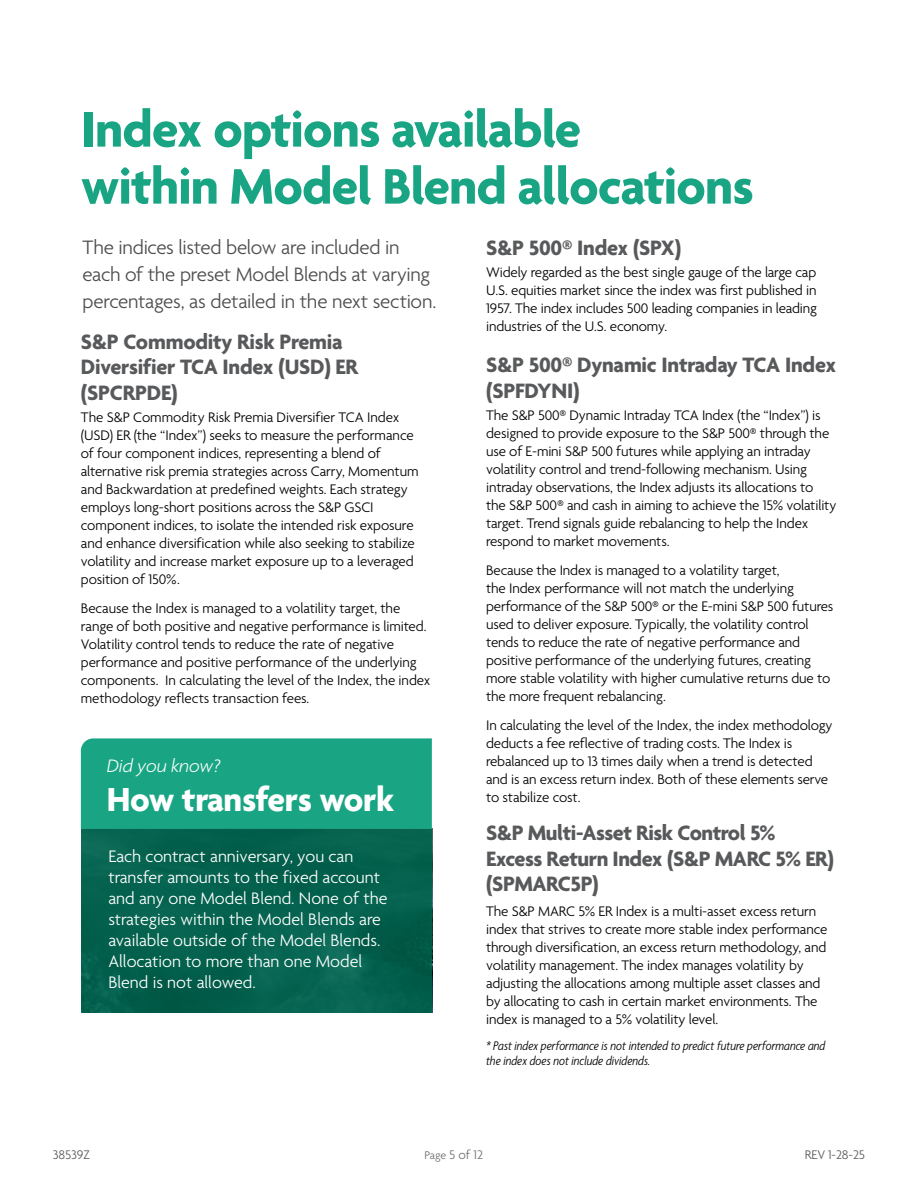
<style>
.page{position:relative;width:918px;height:1188px;background:#fff}
.page>*{position:absolute;margin:0;border:0;box-sizing:border-box;transform-origin:0 0}
.t1{font:700 54px/57px "Agenda";letter-spacing:-.015em;color:#19a583}
.t2{font:700 36px "Agenda";letter-spacing:-.01em;color:#fff}
.t3{font:700 22.5px/25.5px "Agenda";letter-spacing:-.01em;color:#58595b}
.t4{font:300 21px/27px "Agenda";letter-spacing:-.015em;color:#4d4d4f}
.t5{font:italic 300 19.5px "Agenda";letter-spacing:-.01em;color:#fff}
.t6{font:300 18px/21px "Agenda";color:#fff}
.t7{font:300 15px/18px "Agenda";letter-spacing:-.01em;color:#000}
.t8{font:italic 300 condensed 13.5px/15px "Agenda";color:#000}
.t9{font:300 13.5px "Agenda";letter-spacing:-.01em;color:#58595b}
.t10{font:300 13.5px "Agenda";color:#6d6e71}
.s1{font-size:12px}
</style>
<div class="page">
<div style="left:81px;top:829px;width:351px;height:183px;background:#00604b"></div>
<div style="left:81px;top:738px;width:351px;height:91px;background:#19a583"></div>
<h1 class="t1" style="left:81px;top:104px;width:674px">Index options available<br>within Model Blend allocations</h1>
<h3 class="t3" style="left:486px;top:236px;width:197px">S&amp;P 500® Index (SPX)</h3>
<p class="t7" style="left:486px;top:264px;width:332px;text-align:justify">Widely regarded as the best single gauge of the large cap U.S. equities market since the index was first published in 1957. The index includes 500 leading companies in leading industries of the U.S. economy.</p>
<h3 class="t3" style="left:486px;top:354px;width:352px">S&amp;P 500® Dynamic Intraday TCA Index (SPFDYNI)</h3>
<p class="t7" style="left:486px;top:407px;width:352px">The S&amp;P 500® Dynamic Intraday TCA Index (the “Index”) is designed to provide exposure to the S&amp;P 500® through the use of E-mini S&amp;P 500 futures while applying an intraday volatility control and trend-following mechanism. Using intraday observations, the Index adjusts its allocations to the S&amp;P 500® and cash in aiming to achieve the 15% volatility target. Trend signals guide rebalancing to help the Index respond to market movements.</p>
<p class="t7" style="left:486px;top:562px;width:349px">Because the Index is managed to a volatility target,<br>the Index performance will not match the underlying performance of the S&amp;P 500® or the E-mini S&amp;P 500 futures used to deliver exposure. Typically, the volatility control tends to reduce the rate of negative performance and positive performance of the underlying futures, creating more stable volatility with higher cumulative returns due to the more frequent rebalancing.</p>
<p class="t7" style="left:486px;top:717px;width:348px">In calculating the level of the Index, the index methodology deducts a fee reflective of trading costs. The Index is rebalanced up to 13 times daily when a trend is detected and is an excess return index. Both of these elements serve to stabilize cost.</p>
<h3 class="t3" style="left:486px;top:822px;width:349px">S&amp;P Multi-Asset Risk Control 5%<br>Excess Return Index (S&amp;P MARC 5% ER) (SPMARC5P)</h3>
<p class="t7" style="left:486px;top:903px;width:343px">The S&amp;P MARC 5% ER Index is a multi-asset excess return index that strives to create more stable index performance through diversification, an excess return methodology, and volatility management. The index manages volatility by adjusting the allocations among multiple asset classes and by allocating to cash in certain market environments. The index is managed to a 5% volatility level.</p>
<p class="t8" style="left:486px;top:1038px;width:341px">* Past index performance is not intended to predict future performance and the index does not include dividends.</p>
<h3 class="t4" style="left:83px;top:235px;width:355px">The indices listed below are included in each of the preset Model Blends at varying percentages, as detailed in the next section.</h3>
<h3 class="t3" style="left:81px;top:330px;width:279px">S&amp;P Commodity Risk Premia<br>Diversifier TCA Index (USD) ER (SPCRPDE)</h3>
<p class="t7" style="left:81px;top:409px;width:339px">The S&amp;P Commodity Risk Premia Diversifier TCA Index (USD) ER (the “Index”) seeks to measure the performance of four component indices, representing a blend of alternative risk premia strategies across Carry, Momentum and Backwardation at predefined weights. Each strategy employs long-short positions across the S&amp;P GSCI component indices, to isolate the intended risk exposure and enhance diversification while also seeking to stabilize volatility and increase market exposure up to a leveraged position of 150%.</p>
<p class="t7" style="left:81px;top:600px;width:351px">Because the Index is managed to a volatility target, the range of both positive and negative performance is limited.<br>Volatility control tends to reduce the rate of negative performance and positive performance of the underlying components. In calculating the level of the Index, the index methodology reflects transaction fees.</p>
<h3 class="t5" style="left:107px;top:754px;width:115px">Did you know?</h3>
<h2 class="t2" style="left:107px;top:780px;width:289px">How transfers work</h2>
<p class="t6" style="left:108px;top:847px;width:281px">Each contract anniversary, you can transfer amounts to the fixed account and any one Model Blend. None of the strategies within the Model Blends are available outside of the Model Blends.<br>Allocation to more than one Model Blend is not allowed.</p>
<p class="t9" style="left:53px;top:1147px;width:39px">38539Z</p>
<p class="t10" style="left:424px;top:1147px;width:60px"><span class="s1">Page</span> 5 of 12</p>
<p class="t9" style="left:805px;top:1147px;width:62px">REV 1-28-25</p>
</div>
